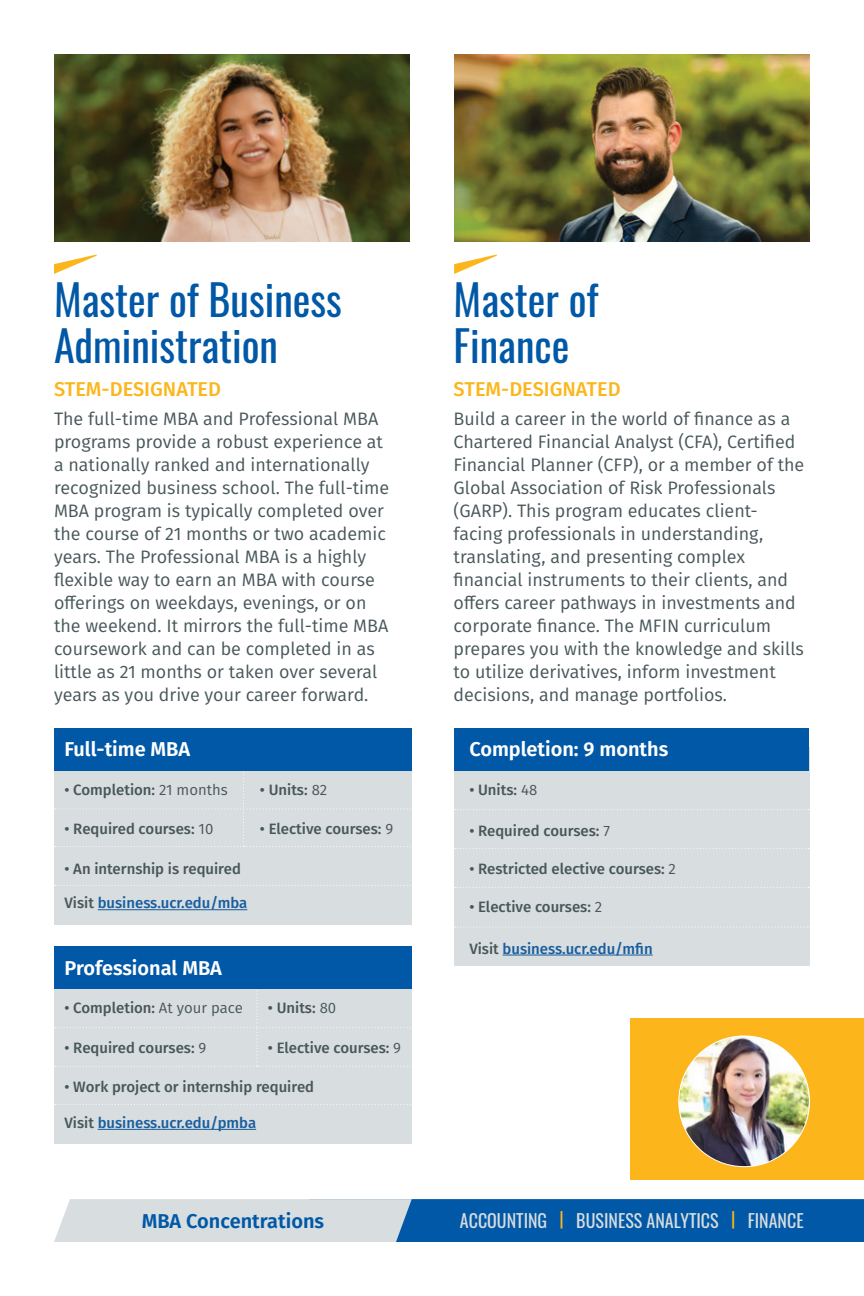
<style>
.page{position:relative;width:864px;height:1296px;background:#fff}
.page>*{position:absolute;margin:0;border:0;box-sizing:border-box;transform-origin:0 0}
.t1{font:70px "UCR Magazine";color:#fcb61c}
.t2{font:42px/46px "Oswald";color:#0158a6}
.t3{font:600 20px "Fira Sans";color:#fff}
.t4{font:500 20px "Fira Sans";color:#fcb61c}
.t5{font:600 20px "Fira Sans";color:#0158a6}
.t6{font:18px/23px "Fira Sans";color:#48575a}
.t7{font:18px "Oswald";color:#d8dddf}
.t8{font:500 15px "Fira Sans";color:#48575a}
.t9{font:500 15px "Fira Sans";color:#175d9e}
.s1{font-weight:400}
.s2{color:#48575a}
.s3{color:#fcb61c}
</style>
<div class="page">
<svg style="left:54px;top:1199px;width:810px;height:43px"></svg>
<img style="left:454px;top:54px;width:355px;height:188px">
<img style="left:54px;top:54px;width:356px;height:188px">
<div style="left:54px;top:971px;width:358px;height:172px;background:#d8dddf"></div>
<hr style="left:98px;top:1129px;width:158px;height:1px;background:#175d9e">
<svg style="left:54px;top:990px;width:357px;height:77px"></svg>
<svg style="left:54px;top:1104px;width:357px;height:1px"></svg>
<div style="left:54px;top:946px;width:358px;height:43px;background:#0158a6"></div>
<div style="left:54px;top:749px;width:358px;height:175px;background:#d8dddf"></div>
<hr style="left:98px;top:909px;width:149px;height:1px;background:#175d9e">
<svg style="left:54px;top:771px;width:357px;height:76px"></svg>
<svg style="left:54px;top:885px;width:357px;height:1px"></svg>
<div style="left:54px;top:728px;width:358px;height:43px;background:#0158a6"></div>
<div style="left:454px;top:747px;width:356px;height:219px;background:#d8dddf"></div>
<hr style="left:503px;top:955px;width:150px;height:1px;background:#175d9e">
<svg style="left:454px;top:809px;width:355px;height:1px"></svg>
<svg style="left:454px;top:848px;width:355px;height:1px"></svg>
<svg style="left:454px;top:887px;width:355px;height:1px"></svg>
<svg style="left:454px;top:927px;width:356px;height:1px"></svg>
<div style="left:454px;top:728px;width:355px;height:43px;background:#0158a6"></div>
<div style="left:630px;top:1018px;width:234px;height:161px;background:#fcb61c"></div>
<img style="left:679px;top:1036px;width:131px;height:131px;border-radius:65px">
<h1 class="t1" style="left:54px;top:220px;width:44px">A</h1>
<h1 class="t1" style="left:454px;top:220px;width:44px">A</h1>
<h2 class="t2" style="left:54px;top:273px;width:289px">Master of Business<br>Administration</h2>
<p class="t4" style="left:54px;top:373px;width:169px">STEM-DESIGNATED</p>
<p class="t6" style="left:54px;top:406px;width:337px">The full-time MBA and Professional MBA programs provide a robust experience at a nationally ranked and internationally recognized business school. The full-time MBA program is typically completed over the course of 21 months or two academic years. The Professional MBA is a highly flexible way to earn an MBA with course offerings on weekdays, evenings, or on the weekend. It mirrors the full-time MBA coursework and can be completed in as little as 21 months or taken over several years as you drive your career forward.</p>
<p class="t3" style="left:64px;top:732px;width:127px">Full-time MBA</p>
<p class="t8" style="left:64px;top:778px;width:165px">• Completion: <span class="s1">21 months</span></p>
<p class="t8" style="left:260px;top:778px;width:69px">• Units: <span class="s1">82</span></p>
<p class="t8" style="left:64px;top:816px;width:150px">• Required courses: <span class="s1">10</span></p>
<p class="t8" style="left:260px;top:816px;width:135px">• Elective courses: <span class="s1">9</span></p>
<p class="t8" style="left:64px;top:857px;width:178px">• An internship is required</p>
<p class="t9" style="left:64px;top:891px;width:184px"><span class="s2">Visit</span> business.ucr.edu/mba</p>
<p class="t3" style="left:64px;top:952px;width:159px">Professional MBA</p>
<p class="t8" style="left:64px;top:996px;width:180px">• Completion: <span class="s1">At your pace</span></p>
<p class="t8" style="left:268px;top:996px;width:70px">• Units: <span class="s1">80</span></p>
<p class="t8" style="left:64px;top:1035px;width:144px">• Required courses: <span class="s1">9</span></p>
<p class="t8" style="left:268px;top:1035px;width:135px">• Elective courses: <span class="s1">9</span></p>
<p class="t8" style="left:64px;top:1074px;width:251px">• Work project or internship required</p>
<p class="t9" style="left:64px;top:1111px;width:193px"><span class="s2">Visit</span> business.ucr.edu/pmba</p>
<h2 class="t2" style="left:454px;top:273px;width:146px">Master of<br>Finance</h2>
<p class="t4" style="left:454px;top:373px;width:169px">STEM-DESIGNATED</p>
<p class="t6" style="left:454px;top:406px;width:352px">Build a career in the world of finance as a Chartered Financial Analyst (CFA), Certified Financial Planner (CFP), or a member of the Global Association of Risk Professionals (GARP). This program educates client&shy;facing professionals in understanding, translating, and presenting complex financial instruments to their clients, and offers career pathways in investments and corporate finance. The MFIN curriculum prepares you with the knowledge and skills to utilize derivatives, inform investment decisions, and manage portfolios.</p>
<p class="t3" style="left:469px;top:732px;width:200px">Completion: 9 months</p>
<p class="t8" style="left:469px;top:778px;width:69px">• Units: <span class="s1">48</span></p>
<p class="t8" style="left:469px;top:818px;width:142px">• Required courses: <span class="s1">7</span></p>
<p class="t8" style="left:469px;top:857px;width:208px">• Restricted elective courses: <span class="s1">2</span></p>
<p class="t8" style="left:469px;top:895px;width:134px">• Elective courses: <span class="s1">2</span></p>
<p class="t9" style="left:469px;top:936px;width:185px"><span class="s2">Visit</span> business.ucr.edu/mfin</p>
<p class="t5" style="left:142px;top:1204px;width:184px">MBA Concentrations</p>
<p class="t7" style="left:460px;top:1205px;width:345px">ACCOUNTING <span class="s3">|</span> BUSINESS ANALYTICS <span class="s3">|</span> FINANCE</p>
</div>
